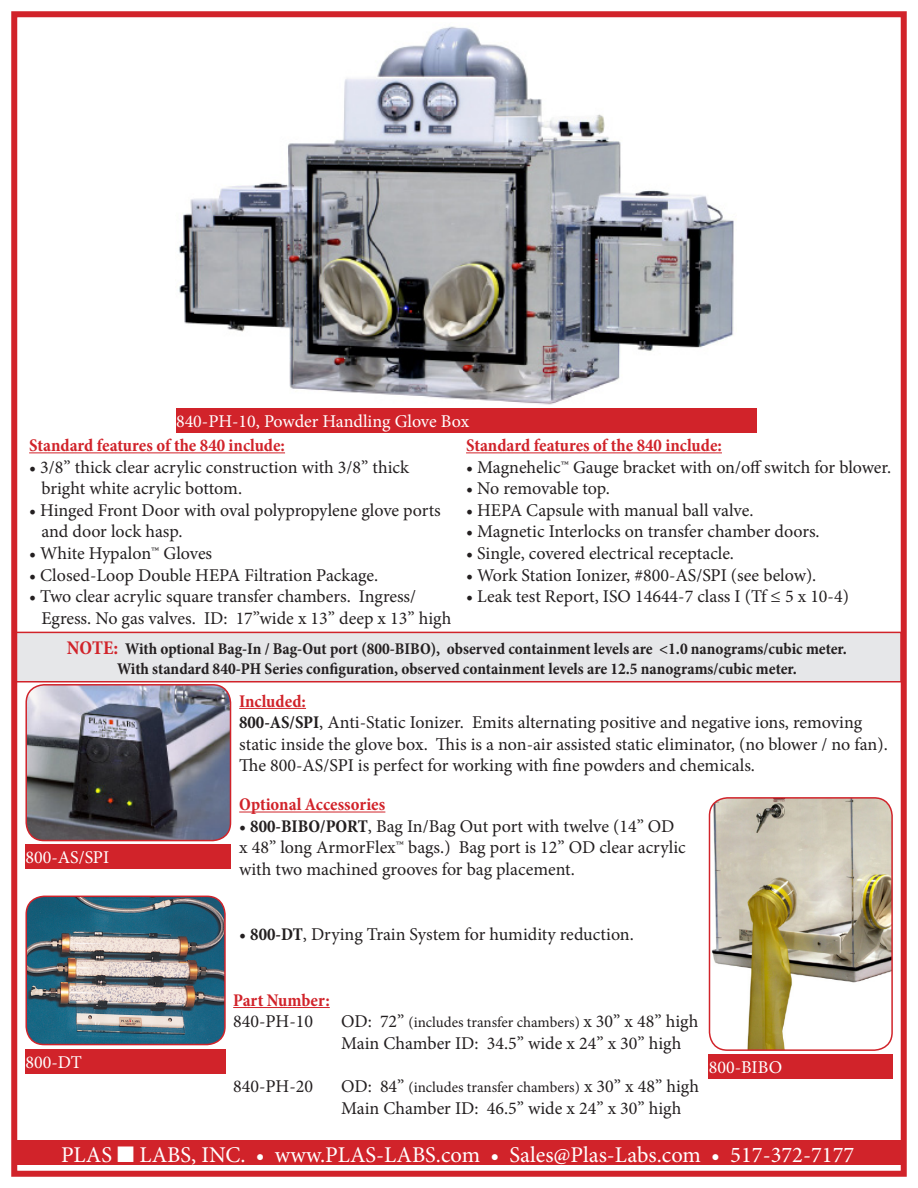
<style>
.page{position:relative;width:918px;height:1188px;background:#fff}
.page>*{position:absolute;margin:0;border:0;box-sizing:border-box;transform-origin:0 0}
.t1{font:22.5px "Minion Pro";color:#fff}
.t2{font:18px/21.6px "Minion Pro";color:#231f20}
.t3{font:700 condensed 18px "Minion Pro";color:#d1232a}
.t4{font:18px "Minion Pro";color:#fff}
.t5{font:700 condensed 16.5px "Minion Pro";color:#231f20}
.t6{font:15px "Minion Pro";letter-spacing:-.005em;color:#231f20}
.s1{font-size:19.5px;color:#d1232a}
.s2{font-weight:700;font-stretch:condensed}
.s3{font-size:18px}
</style>
<div class="page">
<img style="left:179px;top:26px;width:555px;height:379px">
<div style="left:176px;top:408px;width:580px;height:25px;background:#d1232a"></div>
<hr style="left:29px;top:452px;width:256px;height:1px;background:#d1232a">
<hr style="left:466px;top:452px;width:256px;height:1px;background:#d1232a">
<div style="left:13px;top:632px;width:888px;height:50px;background:#e6e7e9"></div>
<div style="left:12px;top:632px;width:890px;height:50px;border:2px solid #d1232a"></div>
<hr style="left:239px;top:812px;width:146px;height:1px;background:#d1232a">
<div style="left:14px;top:1141px;width:888px;height:24px;background:#d1232a"></div>
<img style="left:28px;top:685px;width:203px;height:156px">
<div style="left:25px;top:684px;width:206px;height:157px;border:2px solid #d1232a;border-radius:18px"></div>
<hr style="left:239px;top:708px;width:67px;height:1px;background:#d1232a">
<div style="left:25px;top:844px;width:206px;height:25px;background:#d1232a"></div>
<img style="left:710px;top:798px;width:182px;height:252px">
<div style="left:709px;top:797px;width:184px;height:254px;border:2px solid #d1232a;border-radius:18px"></div>
<div style="left:709px;top:1054px;width:184px;height:25px;background:#d1232a"></div>
<hr style="left:233px;top:1007px;width:97px;height:1px;background:#d1232a">
<div style="left:11px;top:11px;width:896px;height:1166px;border:6px solid #d1232a"></div>
<img style="left:26px;top:896px;width:199px;height:149px">
<div style="left:25px;top:896px;width:201px;height:149px;border:2px solid #d1232a;border-radius:18px"></div>
<div style="left:25px;top:1049px;width:201px;height:25px;background:#d1232a"></div>
<p class="t4" style="left:176px;top:409px;width:295px">840-PH-10, Powder Handling Glove Box</p>
<p class="t3" style="left:29px;top:433px;width:257px">Standard features of the 840 include:</p>
<p class="t2" style="left:29px;top:456px;width:381px">• 3/8” thick clear acrylic construction with 3/8” thick</p>
<p class="t2" style="left:41px;top:478px;width:202px">bright white acrylic bottom.</p>
<p class="t2" style="left:29px;top:499px;width:413px">• Hinged Front Door with oval polypropylene glove ports</p>
<p class="t2" style="left:41px;top:521px;width:143px">and door lock hasp.</p>
<p class="t2" style="left:29px;top:543px;width:185px">• White Hypalon™ Gloves</p>
<p class="t2" style="left:29px;top:564px;width:350px">• Closed-Loop Double HEPA Filtration Package.</p>
<p class="t2" style="left:29px;top:586px;width:389px">• Two clear acrylic square transfer chambers. Ingress/</p>
<p class="t2" style="left:41px;top:607px;width:411px">Egress. No gas valves. ID: 17”wide x 13” deep x 13” high</p>
<p class="t3" style="left:466px;top:433px;width:257px">Standard features of the 840 include:</p>
<p class="t2" style="left:466px;top:456px;width:427px">• Magnehelic™ Gauge bracket with on/off switch for blower.</p>
<p class="t2" style="left:466px;top:478px;width:145px">• No removable top.</p>
<p class="t2" style="left:466px;top:499px;width:289px">• HEPA Capsule with manual ball valve.</p>
<p class="t2" style="left:466px;top:521px;width:355px">• Magnetic Interlocks on transfer chamber doors.</p>
<p class="t2" style="left:466px;top:543px;width:270px">• Single, covered electrical receptacle.</p>
<p class="t2" style="left:466px;top:564px;width:352px">• Work Station Ionizer, #800-AS/SPI (see below).</p>
<p class="t2" style="left:466px;top:586px;width:384px">• Leak test Report, ISO 14644-7 class I (Tf ≤ 5 x 10-4)</p>
<p class="t5" style="left:67px;top:638px;width:781px"><span class="s1">NOTE:</span> With optional Bag-In / Bag-Out port (800-BIBO), observed containment levels are &lt;1.0 nanograms/cubic meter.</p>
<p class="t5" style="left:117px;top:657px;width:681px">With standard 840-PH Series configuration, observed containment levels are 12.5 nanograms/cubic meter.</p>
<p class="t4" style="left:25px;top:845px;width:85px">800-AS/SPI</p>
<p class="t4" style="left:25px;top:1050px;width:58px">800-DT</p>
<p class="t3" style="left:239px;top:688px;width:68px">Included:</p>
<p class="t2" style="left:239px;top:712px;width:650px"><span class="s2">800-AS/SPI</span>, Anti-Static Ionizer. Emits alternating positive and negative ions, removing static inside the glove box. This is a non-air assisted static eliminator, (no blower / no fan).<br>The 800-AS/SPI is perfect for working with fine powders and chemicals.</p>
<p class="t3" style="left:239px;top:792px;width:148px">Optional Accessories</p>
<p class="t2" style="left:239px;top:815px;width:448px">• <span class="s2">800-BIBO/PORT</span>, Bag In/Bag Out port with twelve (14” OD x 48” long ArmorFlex™ bags.) Bag port is 12” OD clear acrylic with two machined grooves for bag placement.</p>
<p class="t2" style="left:239px;top:923px;width:396px">• <span class="s2">800-DT</span>, Drying Train System for humidity reduction.</p>
<p class="t3" style="left:233px;top:988px;width:98px">Part Number:</p>
<p class="t2" style="left:233px;top:1011px;width:81px">840-PH-10</p>
<p class="t6" style="left:341px;top:1012px;width:359px"><span class="s3">OD: 72”</span> (includes transfer chambers) <span class="s3">x 30” x 48” high</span></p>
<p class="t2" style="left:341px;top:1032px;width:342px">Main Chamber ID: 34.5” wide x 24” x 30” high</p>
<p class="t2" style="left:233px;top:1076px;width:81px">840-PH-20</p>
<p class="t6" style="left:341px;top:1077px;width:359px"><span class="s3">OD: 84”</span> (includes transfer chambers) <span class="s3">x 30” x 48” high</span></p>
<p class="t2" style="left:341px;top:1097px;width:342px">Main Chamber ID: 46.5” wide x 24” x 30” high</p>
<p class="t4" style="left:709px;top:1055px;width:75px">800-BIBO</p>
<p class="t1" style="left:61px;top:1139px;width:795px">PLAS ■ LABS, INC. • www.PLAS-LABS.com • Sales@Plas-Labs.com • 517-372-7177</p>
</div>
